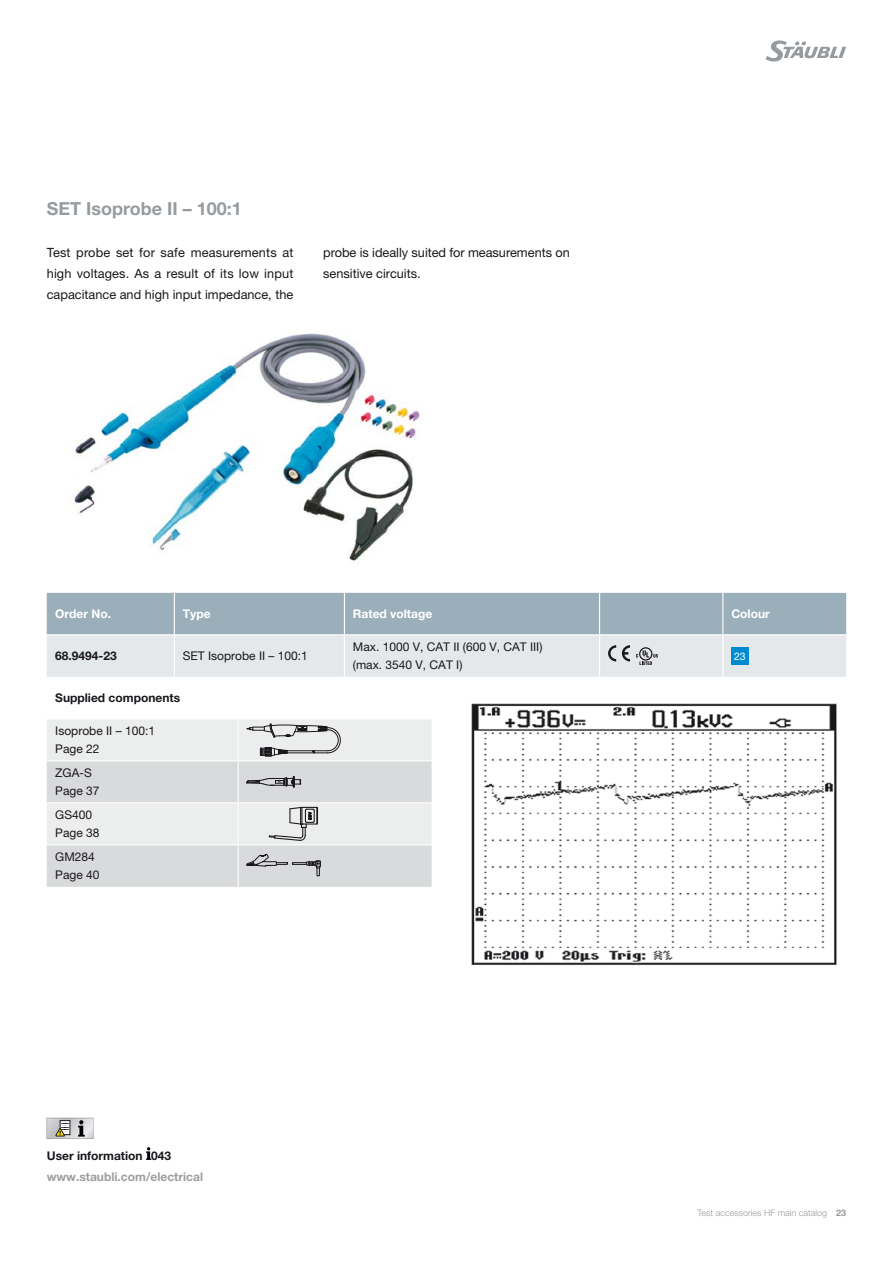
<style>
.page{position:relative;width:893px;height:1263px;background:#fff}
.page>*{position:absolute;margin:0;border:0;box-sizing:border-box;transform-origin:0 0}
.t1{font:700 18px "Helvetica Neue LTW1 G";color:#969b9f}
.t2{font:12.75px/21px "Helvetica Neue LTW1 G";color:#1a171c;text-align:justify}
.t3{font:12px/18px "Helvetica Neue LTW1 G";color:#1a171c}
.t4{font:700 12px "Helvetica Neue LTW1 G";color:#1a171c}
.t5{font:700 12px "Helvetica Neue LTW1 G";color:#fff}
.t6{font:700 12px "Helvetica Neue LTW1 G";color:#9c9e9f}
.t7{font:10.5px "Helvetica Neue LTW1 G";color:#fff}
.t8{font:300 9px "Helvetica Neue LTW1 G";color:#969b9f}
.s1{font-weight:700}
</style>
<div class="page">
<svg style="left:765px;top:40px;width:81px;height:22px"></svg>
<img style="left:471px;top:703px;width:366px;height:262px">
<img style="left:74px;top:333px;width:346px;height:228px">
<svg style="left:47px;top:593px;width:799px;height:84px;background:#c0cbd3"></svg>
<div style="left:731px;top:648px;width:17px;height:17px;background:#008bd0"></div>
<svg style="left:47px;top:1118px;width:47px;height:21px"></svg>
<svg style="left:146px;top:1147px;width:5px;height:13px"></svg>
<div style="left:47px;top:719px;width:385px;height:41px;background:#eceded"></div>
<svg style="left:47px;top:761px;width:385px;height:126px;background:#dfe0e1"></svg>
<hr style="left:238px;top:719px;width:1px;height:41px;background:#fff">
<hr style="left:238px;top:761px;width:1px;height:41px;background:#fff">
<hr style="left:47px;top:802px;width:191px;height:1px;background:#fff">
<hr style="left:238px;top:803px;width:1px;height:41px;background:#fff">
<hr style="left:47px;top:844px;width:191px;height:1px;background:#fff">
<hr style="left:238px;top:845px;width:1px;height:42px;background:#fff">
<hr style="left:238px;top:802px;width:194px;height:1px;background:#fff">
<hr style="left:238px;top:844px;width:194px;height:1px;background:#fff">
<svg style="left:246px;top:723px;width:94px;height:36px;background:#c5c6c7"></svg>
<svg style="left:246px;top:776px;width:56px;height:11px"></svg>
<svg style="left:269px;top:807px;width:49px;height:34px;background:#c4c4c5"></svg>
<svg style="left:246px;top:854px;width:75px;height:22px;background:#bbbcbd"></svg>
<h1 class="t1" style="left:47px;top:197px;width:197px">SET Isoprobe II – 100:1</h1>
<p class="t2" style="left:47px;top:242px;width:248px">Test probe set for safe measurements at high voltages. As a result of its low input capacitance and high input impedance, the</p>
<p class="t2" style="left:323px;top:242px;width:248px">probe is ideally suited for measurements on sensitive circuits.</p>
<p class="t5" style="left:55px;top:606px;width:57px">Order No.</p>
<p class="t5" style="left:183px;top:606px;width:29px">Type</p>
<p class="t5" style="left:353px;top:606px;width:81px">Rated voltage</p>
<p class="t5" style="left:731px;top:606px;width:40px">Colour</p>
<p class="t4" style="left:55px;top:649px;width:63px">68.9494-23</p>
<p class="t3" style="left:183px;top:647px;width:127px">SET Isoprobe II – 100:1</p>
<p class="t3" style="left:353px;top:638px;width:191px">Max. 1000 V, CAT II (600 V, CAT III) (max. 3540 V, CAT I)</p>
<p class="t7" style="left:734px;top:650px;width:13px">23</p>
<p class="t4" style="left:55px;top:690px;width:126px">Supplied components</p>
<p class="t3" style="left:55px;top:722px;width:101px">Isoprobe II – 100:1<br>Page 22</p>
<p class="t3" style="left:55px;top:764px;width:46px">ZGA-S<br>Page 37</p>
<p class="t3" style="left:55px;top:806px;width:46px">GS400<br>Page 38</p>
<p class="t3" style="left:55px;top:848px;width:46px">GM284<br>Page 40</p>
<p class="t4" style="left:47px;top:1148px;width:126px">User information 043</p>
<p class="t6" style="left:47px;top:1169px;width:158px">www.staubli.com/electrical</p>
<p class="t8" style="left:697px;top:1207px;width:150px">Test accessories HF main catalog <span class="s1">23</span></p>
</div>
